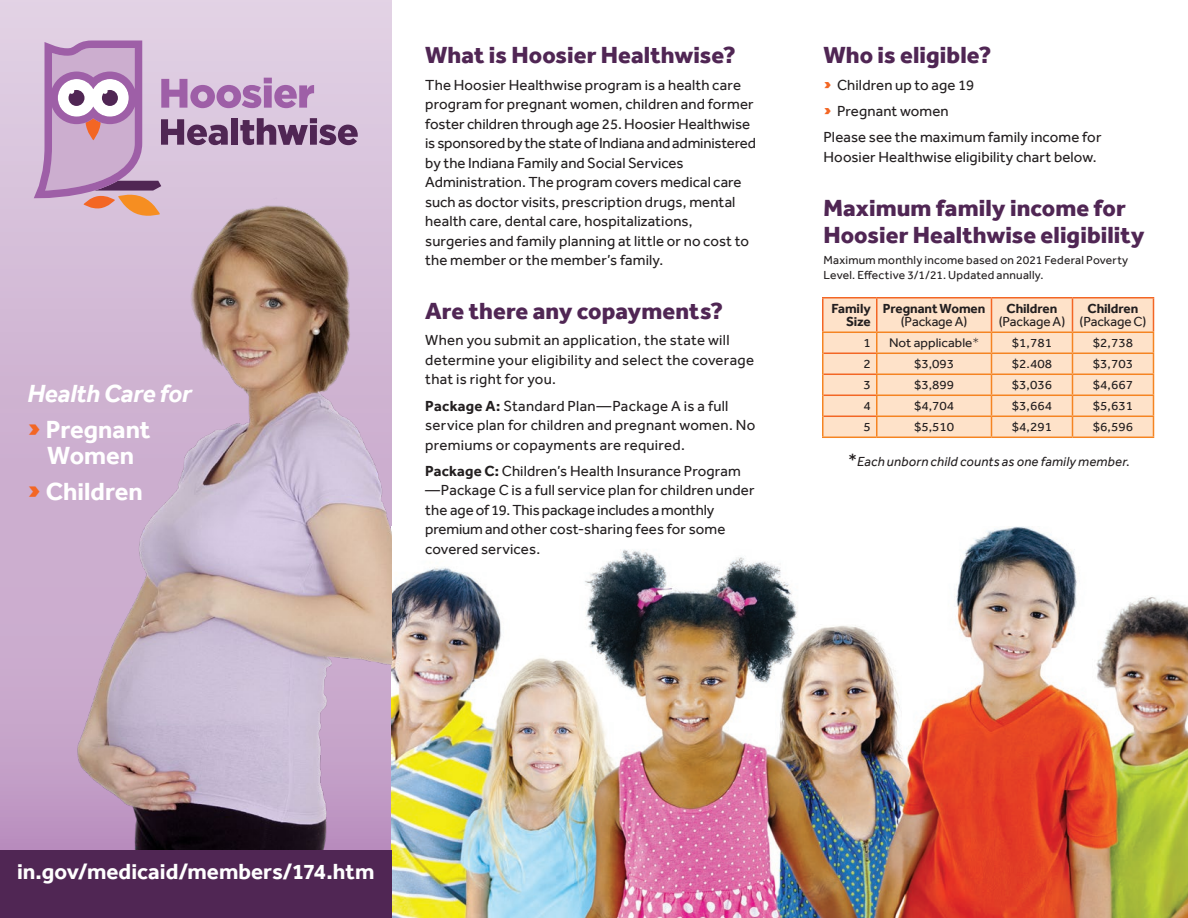
<style>
.page{position:relative;width:1188px;height:918px;background:#fff}
.page>*{position:absolute;margin:0;border:0;box-sizing:border-box;transform-origin:0 0}
.t1{font:700 25.5px/25.5px "Effra";color:#fff;text-align:center}
.t2{font:italic 700 25.5px "Effra";letter-spacing:-.01em;color:#fff}
.t3{font:800 24px/27px "Effra";color:#502654}
.t4{font:700 22.5px "Effra";color:#fff}
.text{font:15px/19.5px "Effra";letter-spacing:.01em;color:#231f20}
.text-2{font:italic 13.5px "Effra";letter-spacing:.015em;color:#231f20}
.chart_-_cat{font:13.5px/13.5px "Effra";letter-spacing:-.01em;color:#231f20;text-align:center}
.chart_-_cat-2{font:700 13.5px/13.5px "Effra";letter-spacing:-.01em;color:#231f20;text-align:right}
.chart_-_num{font:12.9px "Effra";color:#231f20;scale:1.05 1}
.text-3{font:12px/15px "Effra";letter-spacing:.015em;color:#231f20}
.s1{font-weight:800;color:#f36624}
.s2{font-weight:700}
.s3{font-weight:400}
.s4{font-weight:300}
.s5{font-style:normal;font-size:17.1px}
.s6{font-style:normal}
</style>
<div class="page">
<div style="left:0;top:0;width:392px;height:918px;background:linear-gradient(to bottom,#e0cfe3,#bd95c1)"></div>
<img style="left:392px;top:526px;width:796px;height:392px">
<svg style="left:34px;top:41px;width:324px;height:175px;background:#c7abca"></svg>
<img style="left:75px;top:195px;width:317px;height:655px">
<div style="left:0;top:850px;width:392px;height:68px;background:#502654"></div>
<svg style="left:824px;top:298px;width:329px;height:139px;background:#fddec3"></svg>
<hr style="left:822px;top:297px;width:55px;height:1px;background:#f36624">
<hr style="left:822px;top:298px;width:2px;height:34px;background:#f36624">
<hr style="left:877px;top:297px;width:115px;height:1px;background:#f36624">
<hr style="left:876px;top:298px;width:2px;height:34px;background:#f36624">
<hr style="left:992px;top:297px;width:80px;height:1px;background:#f36624">
<hr style="left:991px;top:298px;width:1px;height:34px;background:#f36624">
<hr style="left:1072px;top:297px;width:82px;height:1px;background:#f36624">
<hr style="left:1072px;top:298px;width:1px;height:34px;background:#f36624">
<hr style="left:1153px;top:298px;width:1px;height:34px;background:#f36624">
<hr style="left:824px;top:353px;width:52px;height:1px;background:#f36624">
<hr style="left:824px;top:374px;width:52px;height:1px;background:#f36624">
<hr style="left:824px;top:395px;width:52px;height:1px;background:#f36624">
<hr style="left:824px;top:416px;width:52px;height:1px;background:#f36624">
<hr style="left:822px;top:332px;width:55px;height:1px;background:#f58422">
<hr style="left:822px;top:333px;width:2px;height:20px;background:#f58422">
<hr style="left:822px;top:353px;width:2px;height:21px;background:#f58422">
<hr style="left:822px;top:374px;width:2px;height:21px;background:#f58422">
<hr style="left:822px;top:395px;width:2px;height:21px;background:#f58422">
<hr style="left:822px;top:416px;width:2px;height:21px;background:#f58422">
<hr style="left:822px;top:437px;width:55px;height:1px;background:#f58422">
<hr style="left:877px;top:332px;width:115px;height:1px;background:#f58422">
<hr style="left:876px;top:333px;width:2px;height:20px;background:#f58422">
<hr style="left:992px;top:332px;width:80px;height:1px;background:#f58422">
<hr style="left:1072px;top:332px;width:82px;height:1px;background:#f58422">
<hr style="left:876px;top:353px;width:116px;height:1px;background:#f58422">
<hr style="left:876px;top:354px;width:2px;height:20px;background:#f58422">
<hr style="left:992px;top:353px;width:80px;height:1px;background:#f58422">
<hr style="left:1072px;top:353px;width:82px;height:1px;background:#f58422">
<hr style="left:876px;top:374px;width:116px;height:1px;background:#f58422">
<hr style="left:876px;top:375px;width:2px;height:20px;background:#f58422">
<hr style="left:992px;top:374px;width:80px;height:1px;background:#f58422">
<hr style="left:1072px;top:374px;width:82px;height:1px;background:#f58422">
<hr style="left:876px;top:395px;width:116px;height:1px;background:#f58422">
<hr style="left:876px;top:396px;width:2px;height:20px;background:#f58422">
<hr style="left:992px;top:395px;width:80px;height:1px;background:#f58422">
<hr style="left:1072px;top:395px;width:82px;height:1px;background:#f58422">
<hr style="left:876px;top:416px;width:116px;height:1px;background:#f58422">
<hr style="left:876px;top:417px;width:2px;height:20px;background:#f58422">
<hr style="left:992px;top:416px;width:80px;height:1px;background:#f58422">
<svg style="left:991px;top:333px;width:1px;height:104px"></svg>
<hr style="left:1072px;top:416px;width:82px;height:1px;background:#f58422">
<svg style="left:1072px;top:333px;width:1px;height:104px"></svg>
<svg style="left:1153px;top:333px;width:1px;height:104px"></svg>
<hr style="left:877px;top:437px;width:115px;height:1px;background:#f58422">
<hr style="left:992px;top:437px;width:80px;height:1px;background:#f58422">
<hr style="left:1072px;top:437px;width:82px;height:1px;background:#f58422">
<p class="t2" style="left:27px;top:378px;width:166px">Health Care for</p>
<p class="t1" style="left:27px;top:417px;width:125px"><span class="s1">›</span> Pregnant<br>Women</p>
<p class="t1" style="left:27px;top:478px;width:117px"><span class="s1">›</span> Children</p>
<p class="t3" style="left:425px;top:41px;width:312px">What is Hoosier Healthwise?</p>
<p class="text" style="left:425px;top:75px;width:332px">The Hoosier Healthwise program is a health care program for pregnant women, children and former foster children through age 25. Hoosier Healthwise is sponsored by the state of Indiana and administered by the Indiana Family and Social Services Administration. The program covers medical care such as doctor visits, prescription drugs, mental health care, dental care, hospitalizations, surgeries and family planning at little or no cost to the member or the member’s family.</p>
<p class="t3" style="left:425px;top:297px;width:300px">Are there any copayments?</p>
<p class="text" style="left:425px;top:330px;width:330px">When you submit an application, the state will determine your eligibility and select the coverage that is right for you.</p>
<p class="text" style="left:425px;top:396px;width:332px"><span class="s2">Package A:</span> Standard Plan—Package A is a full service plan for children and pregnant women. No premiums or copayments are required.</p>
<p class="text" style="left:425px;top:461px;width:331px"><span class="s2">Package C:</span> Children’s Health Insurance Program —Package C is a full service plan for children under the age of 19. This package includes a monthly premium and other cost-sharing fees for some covered services.</p>
<p class="t3" style="left:824px;top:41px;width:169px">Who is eligible?</p>
<p class="text" style="left:824px;top:75px;width:152px"><span class="s1">›</span> Children up to age 19</p>
<p class="text" style="left:824px;top:101px;width:127px"><span class="s1">›</span> Pregnant women</p>
<p class="text" style="left:824px;top:127px;width:279px">Please see the maximum family income for<br>Hoosier Healthwise eligibility chart below.</p>
<p class="t3" style="left:824px;top:194px;width:322px">Maximum family income for<br>Hoosier Healthwise eligibility</p>
<p class="text-3" style="left:824px;top:253px;width:306px">Maximum monthly income based on 2021 Federal Poverty<br>Level. Effective 3/1/21. Updated annually.</p>
<p class="chart_-_cat-2" style="left:832px;top:301px;width:41px">Family<br>Size</p>
<p class="chart_-_cat-2" style="left:883px;top:301px;width:104px;text-align:center">Pregnant Women <span class="s3">(Package A)</span></p>
<p class="chart_-_cat" style="left:999px;top:301px;width:68px"><span class="s2">Children </span>(Package A)</p>
<p class="chart_-_cat" style="left:1080px;top:301px;width:68px"><span class="s2">Children </span>(Package C)</p>
<p class="chart_-_num" style="left:863px;top:335px;width:9px">1</p>
<p class="chart_-_num" style="left:889px;top:335px;width:87px">Not applicable<span class="s4">*</span></p>
<p class="chart_-_num" style="left:1012px;top:335px;width:40px">$1,781</p>
<p class="chart_-_num" style="left:1093px;top:335px;width:40px">$2,738</p>
<p class="chart_-_num" style="left:863px;top:356px;width:9px">2</p>
<p class="chart_-_num" style="left:914px;top:356px;width:40px">$3,093</p>
<p class="chart_-_num" style="left:1012px;top:356px;width:40px">$2.408</p>
<p class="chart_-_num" style="left:1093px;top:356px;width:40px">$3,703</p>
<p class="chart_-_num" style="left:863px;top:377px;width:9px">3</p>
<p class="chart_-_num" style="left:914px;top:377px;width:40px">$3,899</p>
<p class="chart_-_num" style="left:1012px;top:377px;width:40px">$3,036</p>
<p class="chart_-_num" style="left:1093px;top:377px;width:40px">$4,667</p>
<p class="chart_-_num" style="left:863px;top:398px;width:9px">4</p>
<p class="chart_-_num" style="left:914px;top:398px;width:40px">$4,704</p>
<p class="chart_-_num" style="left:1012px;top:398px;width:40px">$3,664</p>
<p class="chart_-_num" style="left:1093px;top:398px;width:40px">$5,631</p>
<p class="chart_-_num" style="left:863px;top:419px;width:9px">5</p>
<p class="chart_-_num" style="left:914px;top:419px;width:40px">$5,510</p>
<p class="chart_-_num" style="left:1012px;top:419px;width:40px">$4,291</p>
<p class="chart_-_num" style="left:1093px;top:419px;width:40px">$6,596</p>
<p class="text-2" style="left:848px;top:453px;width:283px"><span class="s5">*</span>Each unborn child counts as one family member<span class="s6">.</span></p>
<p class="t4" style="left:17px;top:858px;width:359px">in.gov/medicaid/members/174.htm</p>
</div>
